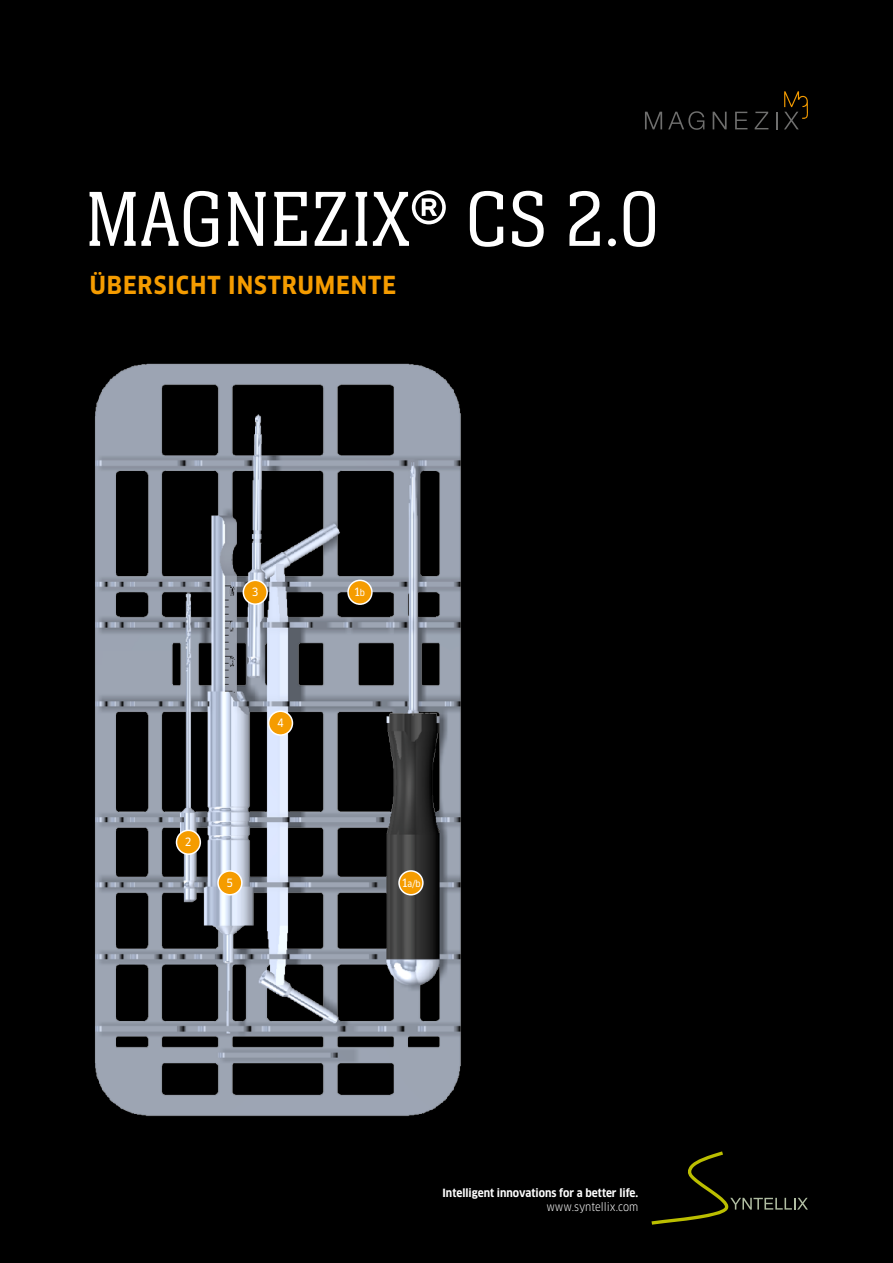
<style>
.page{position:relative;width:893px;height:1263px;background:#000}
.page>*{position:absolute;margin:0;border:0;box-sizing:border-box;transform-origin:0 0}
.t1{font:300 80.85px "Neue Aachen Pro";color:#fff}
.t2{font:700 24.3px "Clan Pro Narr";letter-spacing:.04em;color:#f59c00}
.t3{font:11.25px "Clan Pro Narr News";color:#fff}
.t4{font:700 11.1px "Clan Pro Narr";color:#fff}
.t5{font:11.1px "Clan Pro Narr";color:#fff}
.t6{font:9px "Clan Pro Narr News";color:#fff}
.s1{font-size:9px}
.s2{font-size:11.25px}
</style>
<div class="page">
<svg style="left:651px;top:1151px;width:157px;height:74px"></svg>
<svg style="left:645px;top:112px;width:17px;height:17px"></svg>
<svg style="left:668px;top:111px;width:36px;height:19px"></svg>
<svg style="left:713px;top:112px;width:14px;height:17px"></svg>
<svg style="left:735px;top:112px;width:12px;height:17px"></svg>
<svg style="left:755px;top:112px;width:13px;height:17px"></svg>
<svg style="left:776px;top:112px;width:1px;height:17px"></svg>
<svg style="left:784px;top:91px;width:24px;height:38px"></svg>
<img style="left:95px;top:363px;width:366px;height:753px">
<div style="left:348px;top:580px;width:24px;height:24px;background:#f59c00;border-radius:50%"></div>
<div style="left:347px;top:580px;width:26px;height:25px;border:2px solid #fff;border-radius:50%"></div>
<div style="left:243px;top:580px;width:24px;height:24px;background:#f59c00;border-radius:50%"></div>
<div style="left:243px;top:580px;width:25px;height:25px;border:2px solid #fff;border-radius:50%"></div>
<div style="left:176px;top:830px;width:24px;height:24px;background:#f59c00;border-radius:50%"></div>
<div style="left:176px;top:830px;width:25px;height:25px;border:2px solid #fff;border-radius:50%"></div>
<div style="left:269px;top:711px;width:23px;height:24px;background:#f59c00;border-radius:50%"></div>
<div style="left:268px;top:710px;width:25px;height:26px;border:2px solid #fff;border-radius:50%"></div>
<div style="left:218px;top:871px;width:24px;height:24px;background:#f59c00;border-radius:50%"></div>
<div style="left:217px;top:870px;width:26px;height:25px;border:2px solid #fff;border-radius:50%"></div>
<div style="left:399px;top:871px;width:24px;height:24px;background:#f59c00;border-radius:50%"></div>
<div style="left:398px;top:870px;width:26px;height:25px;border:2px solid #fff;border-radius:50%"></div>
<h1 class="t1" style="left:85px;top:176px;width:576px">MAGNEZIX® CS 2.0</h1>
<h2 class="t2" style="left:90px;top:271px;width:308px">ÜBERSICHT INSTRUMENTE</h2>
<p class="t3" style="left:252px;top:585px;width:8px">3</p>
<p class="t3" style="left:354px;top:585px;width:13px">1<span class="s1">b</span></p>
<p class="t3" style="left:277px;top:716px;width:8px">4</p>
<p class="t3" style="left:185px;top:835px;width:8px">2</p>
<p class="t3" style="left:226px;top:876px;width:8px">5</p>
<p class="t6" style="left:402px;top:878px;width:21px"><span class="s2">1</span>a/b</p>
<p class="t4" style="left:443px;top:1186px;width:197px">Intelligent innovations for a better life.</p>
<p class="t5" style="left:546px;top:1200px;width:93px">www.syntellix.com</p>
</div>
